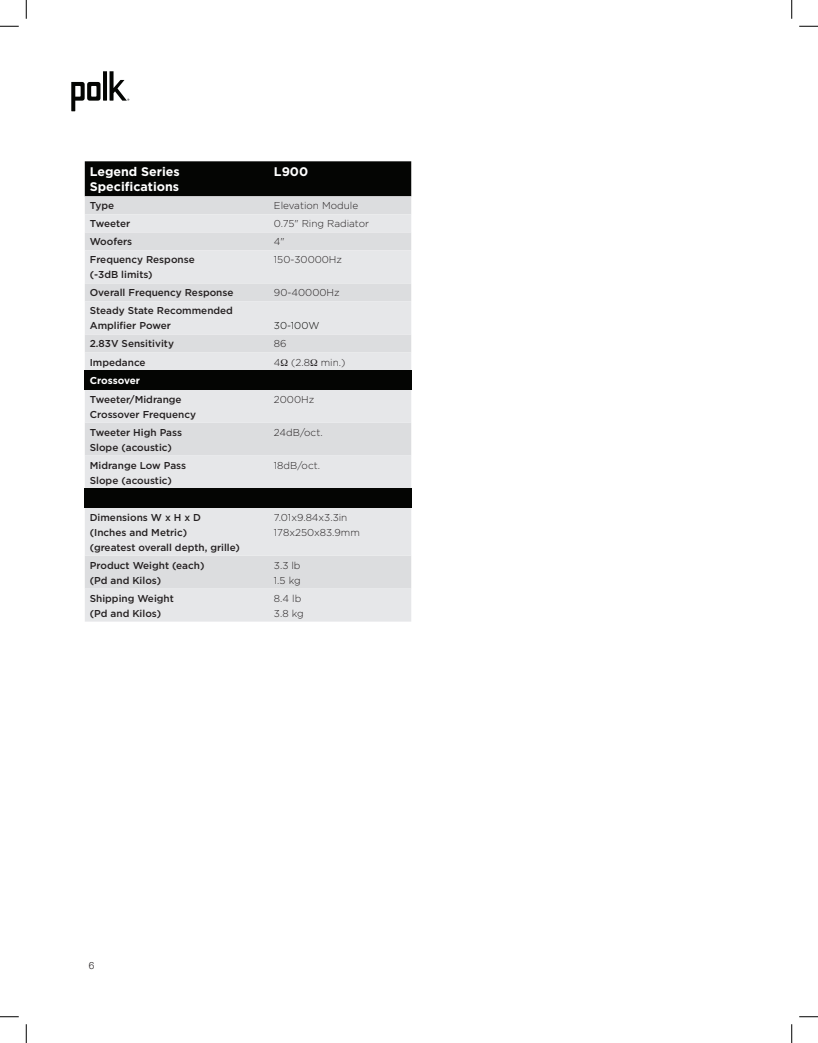
<style>
.page{position:relative;width:818px;height:1043px;background:#fff}
.page>*{position:absolute;margin:0;border:0;box-sizing:border-box;transform-origin:0 0}
.t1{font:700 12.5px/15px "Gotham";color:#fff}
.t2{font:500 10px/15px "Gotham";color:#231f20}
.t3{font:300 10px/15px "Gotham";color:#231f20}
.t4{font:700 10px "Gotham";letter-spacing:-.005em;color:#fff}
.t5{font:300 10px "Gotham";color:#040503}
</style>
<div class="page">
<svg style="left:71px;top:71px;width:58px;height:40px"></svg>
<div style="left:85px;top:161px;width:326px;height:35px;background:#040503"></div>
<div style="left:85px;top:196px;width:326px;height:18px;background:#dcdddf"></div>
<svg style="left:85px;top:214px;width:326px;height:407px;background:#e1e2e4"></svg>
<div style="left:85px;top:370px;width:184px;height:19px;background:#040503"></div>
<div style="left:269px;top:370px;width:142px;height:19px;background:#040503"></div>
<div style="left:85px;top:488px;width:184px;height:19px;background:#040503"></div>
<div style="left:269px;top:488px;width:142px;height:19px;background:#040503"></div>
<svg style="left:0;top:25px;width:19px;height:2px"></svg>
<svg style="left:799px;top:25px;width:19px;height:2px"></svg>
<svg style="left:0;top:1016px;width:19px;height:1px"></svg>
<svg style="left:799px;top:1016px;width:19px;height:1px"></svg>
<svg style="left:25px;top:0;width:2px;height:19px"></svg>
<svg style="left:25px;top:1024px;width:2px;height:18px"></svg>
<svg style="left:791px;top:0;width:1px;height:19px"></svg>
<svg style="left:791px;top:1024px;width:1px;height:18px"></svg>
<svg style="left:281px;top:358px;width:7px;height:7px"></svg>
<svg style="left:310px;top:358px;width:7px;height:7px"></svg>
<p class="t1" style="left:90px;top:164px;width:91px">Legend Series<br>Specifications</p>
<p class="t1" style="left:274px;top:164px;width:36px">L900</p>
<p class="t2" style="left:90px;top:198px;width:26px">Type</p>
<p class="t3" style="left:274px;top:198px;width:86px">Elevation Module</p>
<p class="t2" style="left:90px;top:216px;width:42px">Tweeter</p>
<p class="t3" style="left:274px;top:216px;width:97px">0.75" Ring Radiator</p>
<p class="t2" style="left:90px;top:234px;width:44px">Woofers</p>
<p class="t3" style="left:274px;top:234px;width:12px">4"</p>
<p class="t2" style="left:90px;top:252px;width:106px">Frequency Response (-3dB limits)</p>
<p class="t3" style="left:274px;top:252px;width:70px">150-30000Hz</p>
<p class="t2" style="left:90px;top:285px;width:145px">Overall Frequency Response</p>
<p class="t3" style="left:274px;top:285px;width:67px">90-40000Hz</p>
<p class="t2" style="left:90px;top:303px;width:145px">Steady State Recommended<br>Amplifier Power</p>
<p class="t5" style="left:274px;top:319px;width:47px">30-100W</p>
<p class="t2" style="left:90px;top:336px;width:86px">2.83V Sensitivity</p>
<p class="t3" style="left:274px;top:336px;width:14px">86</p>
<p class="t2" style="left:90px;top:354px;width:57px">Impedance</p>
<p class="t3" style="left:274px;top:354px;width:73px">4 (2.8 min.)</p>
<p class="t4" style="left:90px;top:373px;width:52px">Crossover</p>
<p class="t2" style="left:90px;top:391px;width:108px">Tweeter/Midrange<br>Crossover Frequency</p>
<p class="t3" style="left:274px;top:391px;width:42px">2000Hz</p>
<p class="t2" style="left:90px;top:424px;width:94px">Tweeter High Pass<br>Slope (acoustic)</p>
<p class="t3" style="left:274px;top:424px;width:50px">24dB/oct.</p>
<p class="t2" style="left:90px;top:457px;width:98px">Midrange Low Pass<br>Slope (acoustic)</p>
<p class="t3" style="left:274px;top:457px;width:48px">18dB/oct.</p>
<p class="t2" style="left:90px;top:509px;width:152px">Dimensions W x H x D (Inches and Metric)<br>(greatest overall depth, grille)</p>
<p class="t3" style="left:274px;top:509px;width:88px">7.01x9.84x3.3in<br>178x250x83.9mm</p>
<p class="t2" style="left:90px;top:557px;width:116px">Product Weight (each) (Pd and Kilos)</p>
<p class="t3" style="left:274px;top:557px;width:28px">3.3 lb<br>1.5 kg</p>
<p class="t2" style="left:90px;top:590px;width:86px">Shipping Weight (Pd and Kilos)</p>
<p class="t3" style="left:274px;top:590px;width:31px">8.4 lb<br>3.8 kg</p>
</div>
